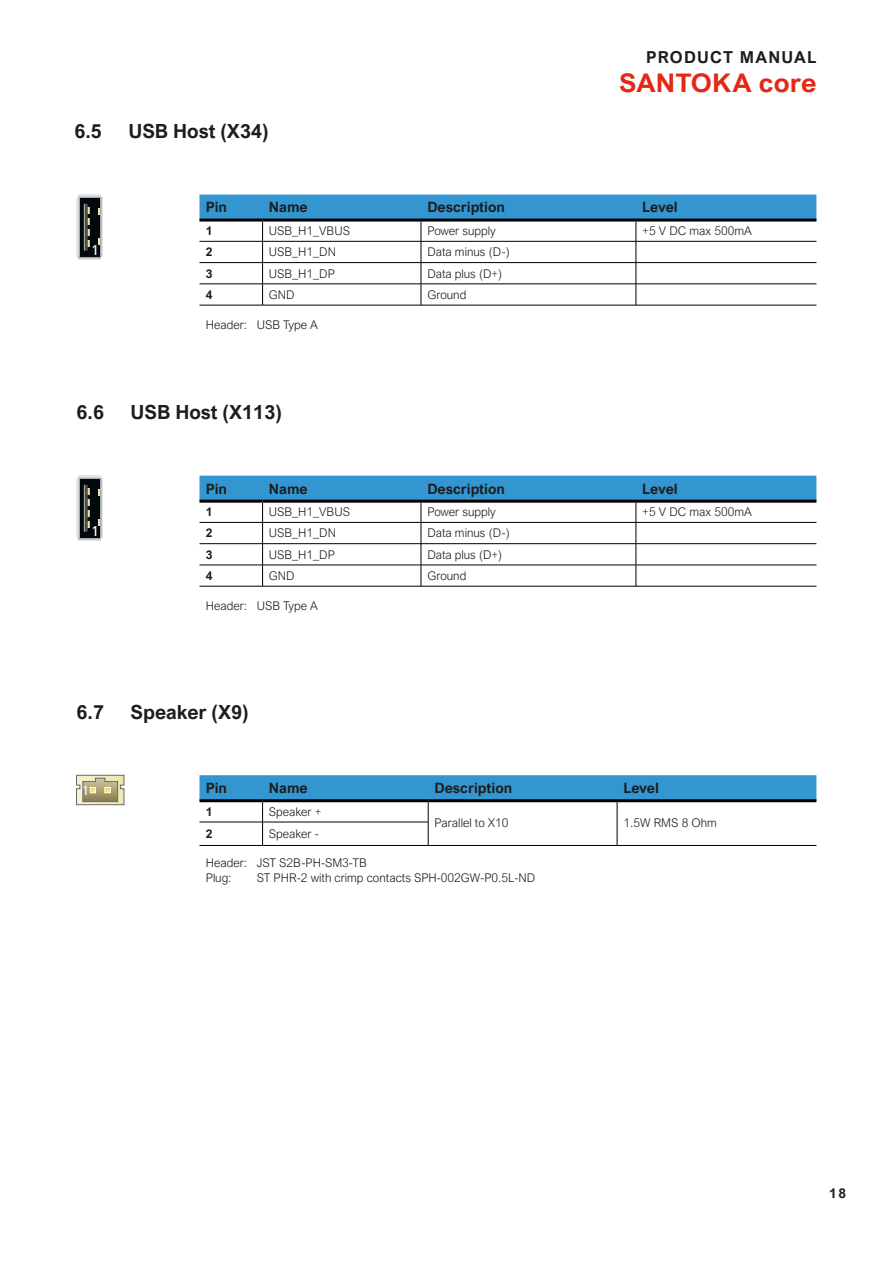
<style>
.page{position:relative;width:893px;height:1263px;background:#fff}
.page>*{position:absolute;margin:0;border:0;box-sizing:border-box;transform-origin:0 0}
.t1{font:700 25.65px "Arial Nova";letter-spacing:.005em;color:#e52713;scale:1.05 1}
.t2{font:700 19.5px "Arial Nova";color:#1d1d1b}
.t3{font:700 16.5px "Arial Nova";letter-spacing:.075em;color:#1d1d1b}
.t4{font:700 14.25px "Arial Nova";color:#1d1d1b}
.t5{font:500 13.8px "DINOT";color:#fff}
.t6{font:13.8px "Myriad Pro";color:#fff}
.t7{font:700 13.5px "Arial Nova";color:#1d1d1b}
.t8{font:300 12px/15px "Arial Nova";color:#1d1d1b}
.t9{font:700 12px "Arial Nova";color:#1d1d1b}
</style>
<div class="page">
<hr style="left:199px;top:305px;width:64px;height:1px;background:#000">
<hr style="left:263px;top:305px;width:158px;height:1px;background:#000">
<hr style="left:421px;top:305px;width:215px;height:1px;background:#000">
<hr style="left:636px;top:305px;width:180px;height:1px;background:#000">
<svg style="left:199px;top:195px;width:617px;height:110px"></svg>
<hr style="left:636px;top:262px;width:180px;height:1px;background:#000">
<hr style="left:199px;top:219px;width:64px;height:3px;background:#000">
<hr style="left:263px;top:219px;width:158px;height:3px;background:#000">
<hr style="left:421px;top:219px;width:215px;height:3px;background:#000">
<hr style="left:636px;top:219px;width:180px;height:3px;background:#000">
<hr style="left:199px;top:586px;width:64px;height:1px;background:#000">
<hr style="left:263px;top:586px;width:158px;height:1px;background:#000">
<hr style="left:421px;top:586px;width:215px;height:1px;background:#000">
<hr style="left:636px;top:586px;width:180px;height:1px;background:#000">
<svg style="left:199px;top:476px;width:617px;height:110px"></svg>
<hr style="left:636px;top:543px;width:180px;height:1px;background:#000">
<hr style="left:199px;top:500px;width:64px;height:3px;background:#000">
<hr style="left:263px;top:500px;width:158px;height:3px;background:#000">
<hr style="left:421px;top:500px;width:215px;height:3px;background:#000">
<hr style="left:636px;top:500px;width:180px;height:3px;background:#000">
<svg style="left:199px;top:775px;width:617px;height:70px"></svg>
<hr style="left:199px;top:845px;width:64px;height:1px;background:#000">
<hr style="left:263px;top:845px;width:165px;height:1px;background:#000">
<hr style="left:428px;top:845px;width:189px;height:1px;background:#000">
<hr style="left:617px;top:845px;width:199px;height:1px;background:#000">
<hr style="left:199px;top:799px;width:64px;height:3px;background:#000">
<hr style="left:263px;top:799px;width:165px;height:3px;background:#000">
<hr style="left:428px;top:799px;width:189px;height:3px;background:#000">
<hr style="left:617px;top:799px;width:199px;height:3px;background:#000">
<svg style="left:76px;top:775px;width:48px;height:30px"></svg>
<div style="left:79px;top:478px;width:21px;height:60px;background:#02090d"></div>
<svg style="left:84px;top:485px;width:5px;height:47px"></svg>
<hr style="left:79px;top:476px;width:21px;height:2px;background:#dbdcdd">
<svg style="left:79px;top:538px;width:21px;height:3px"></svg>
<svg style="left:77px;top:478px;width:2px;height:60px"></svg>
<svg style="left:100px;top:478px;width:3px;height:60px"></svg>
<div style="left:79px;top:197px;width:21px;height:60px;background:#02090d"></div>
<svg style="left:84px;top:204px;width:5px;height:47px"></svg>
<svg style="left:79px;top:195px;width:21px;height:2px"></svg>
<svg style="left:79px;top:257px;width:21px;height:3px"></svg>
<svg style="left:77px;top:197px;width:2px;height:60px"></svg>
<svg style="left:100px;top:197px;width:3px;height:60px"></svg>
<h2 class="t2" style="left:74px;top:119px;width:29px">6.5</h2>
<h2 class="t2" style="left:128px;top:119px;width:142px">USB Host (X34)</h2>
<h3 class="t3" style="left:646px;top:48px;width:172px">PRODUCT MANUAL</h3>
<h1 class="t1" style="left:619px;top:68px;width:189px">SANTOKA core</h1>
<p class="t5" style="left:91px;top:241px;width:9px">1</p>
<p class="t4" style="left:206px;top:199px;width:23px">Pin</p>
<p class="t4" style="left:269px;top:199px;width:40px">Name</p>
<p class="t4" style="left:427px;top:199px;width:79px">Description</p>
<p class="t4" style="left:642px;top:199px;width:37px">Level</p>
<p class="t9" style="left:206px;top:224px;width:8px">1</p>
<p class="t8" style="left:269px;top:223px;width:83px">USB_H1_VBUS</p>
<p class="t8" style="left:427px;top:223px;width:70px">Power supply</p>
<p class="t8" style="left:642px;top:223px;width:111px">+5 V DC max 500mA</p>
<p class="t9" style="left:206px;top:245px;width:8px">2</p>
<p class="t8" style="left:269px;top:245px;width:69px">USB_H1_DN</p>
<p class="t8" style="left:427px;top:245px;width:84px">Data minus (D-)</p>
<p class="t9" style="left:206px;top:266px;width:8px">3</p>
<p class="t8" style="left:269px;top:266px;width:67px">USB_H1_DP</p>
<p class="t8" style="left:427px;top:266px;width:76px">Data plus (D+)</p>
<p class="t9" style="left:206px;top:288px;width:8px">4</p>
<p class="t8" style="left:269px;top:287px;width:27px">GND</p>
<p class="t8" style="left:427px;top:287px;width:41px">Ground</p>
<p class="t8" style="left:206px;top:317px;width:114px">Header: USB Type A</p>
<h2 class="t2" style="left:77px;top:400px;width:29px">6.6</h2>
<h2 class="t2" style="left:131px;top:400px;width:153px">USB Host (X113)</h2>
<p class="t5" style="left:91px;top:522px;width:9px">1</p>
<p class="t4" style="left:206px;top:480px;width:23px">Pin</p>
<p class="t4" style="left:269px;top:480px;width:40px">Name</p>
<p class="t4" style="left:427px;top:480px;width:79px">Description</p>
<p class="t4" style="left:642px;top:480px;width:37px">Level</p>
<p class="t9" style="left:206px;top:505px;width:8px">1</p>
<p class="t8" style="left:269px;top:504px;width:83px">USB_H1_VBUS</p>
<p class="t8" style="left:427px;top:504px;width:70px">Power supply</p>
<p class="t8" style="left:642px;top:504px;width:111px">+5 V DC max 500mA</p>
<p class="t9" style="left:206px;top:526px;width:8px">2</p>
<p class="t8" style="left:269px;top:526px;width:69px">USB_H1_DN</p>
<p class="t8" style="left:427px;top:526px;width:84px">Data minus (D-)</p>
<p class="t9" style="left:206px;top:547px;width:8px">3</p>
<p class="t8" style="left:269px;top:547px;width:67px">USB_H1_DP</p>
<p class="t8" style="left:427px;top:547px;width:76px">Data plus (D+)</p>
<p class="t9" style="left:206px;top:569px;width:8px">4</p>
<p class="t8" style="left:269px;top:568px;width:27px">GND</p>
<p class="t8" style="left:427px;top:568px;width:41px">Ground</p>
<p class="t8" style="left:206px;top:598px;width:114px">Header: USB Type A</p>
<h2 class="t2" style="left:77px;top:701px;width:29px">6.7</h2>
<h2 class="t2" style="left:131px;top:701px;width:120px">Speaker (X9)</h2>
<p class="t6" style="left:82px;top:782px;width:9px">1</p>
<p class="t4" style="left:206px;top:780px;width:23px">Pin</p>
<p class="t4" style="left:269px;top:780px;width:40px">Name</p>
<p class="t4" style="left:435px;top:780px;width:79px">Description</p>
<p class="t4" style="left:623px;top:780px;width:37px">Level</p>
<p class="t9" style="left:206px;top:804px;width:8px">1</p>
<p class="t8" style="left:269px;top:804px;width:54px">Speaker +</p>
<p class="t8" style="left:435px;top:816px;width:76px">Parallel to X10</p>
<p class="t8" style="left:623px;top:816px;width:95px">1.5W RMS 8 Ohm</p>
<p class="t9" style="left:206px;top:827px;width:8px">2</p>
<p class="t8" style="left:269px;top:826px;width:51px">Speaker -</p>
<p class="t8" style="left:206px;top:855px;width:162px">Header: JST S2B-PH-SM3-TB<br>Plug:</p>
<p class="t8" style="left:257px;top:870px;width:280px">ST PHR-2 with crimp contacts SPH-002GW-P0.5L-ND</p>
<p class="t7" style="left:829px;top:1186px;width:19px">18</p>
</div>
